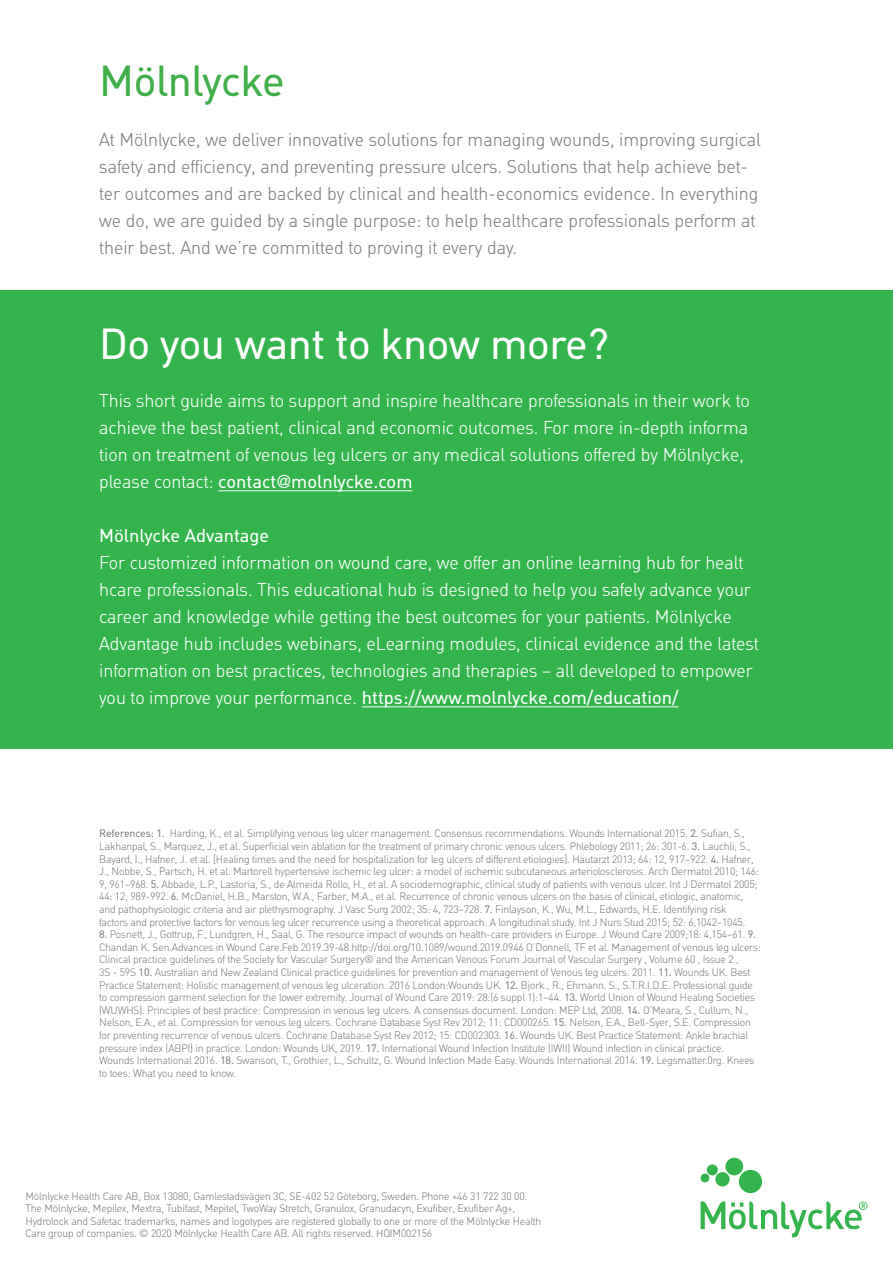
<style>
.page{position:relative;width:893px;height:1263px;background:#fff}
.page>*{position:absolute;margin:0;border:0;box-sizing:border-box;transform-origin:0 0}
.t1{font:42px "Molnlycke Din";letter-spacing:-.01em;color:#fff}
.t2{font:42px "Molnlycke Din";letter-spacing:-.01em;color:#40ae49}
.t3{font:300 18px/27px "Molnlycke Din";color:#fff}
.t4{font:300 18px/27px "Molnlycke Din";color:#808083}
.t5{font:18px "Molnlycke Din";color:#fff}
.t6{font:300 10.5px/12.6px "Molnlycke Din";letter-spacing:-.015em;color:#808083}
.s1{font-weight:400}
</style>
<div class="page">
<div style="left:0;top:290px;width:893px;height:458px;background:#34b44d"></div>
<hr style="left:362px;top:706px;width:317px;height:1px;background:#fff">
<hr style="left:218px;top:490px;width:194px;height:1px;background:#fff">
<svg style="left:701px;top:1201px;width:166px;height:36px"></svg>
<svg style="left:701px;top:1158px;width:61px;height:35px"></svg>
<h1 class="t2" style="left:99px;top:57px;width:187px">Mölnlycke</h1>
<p class="t4" style="left:99px;top:127px;width:663px">At Mölnlycke, we deliver innovative solutions for managing wounds, improving surgical safety and effciency, and preventing pressure ulcers. Solutions that help achieve bet&shy;ter outcomes and are backed by clinical and health-economics evidence. In everything we do, we are guided by a single purpose: to help healthcare professionals perform at their best. And we’re committed to proving it every day.</p>
<h1 class="t1" style="left:99px;top:319px;width:511px">Do you want to know more?</h1>
<p class="t3" style="left:99px;top:388px;width:652px">This short guide aims to support and inspire healthcare professionals in their work to achieve the best patient, clinical and economic outcomes. For more in-depth informa tion on treatment of venous leg ulcers or any medical solutions offered by Mölnlycke, please contact: <span class="s1">contact@molnlycke.com</span></p>
<p class="t5" style="left:99px;top:525px;width:172px">Mölnlycke Advantage</p>
<p class="t3" style="left:99px;top:550px;width:661px">For customized information on wound care, we offer an online learning hub for healt hcare professionals. This educational hub is designed to help you safely advance your career and knowledge while getting the best outcomes for your patients. Mölnlycke Advantage hub includes webinars, eLearning modules, clinical evidence and the latest information on best practices, technologies and therapies – all developed to empower you to improve your performance. <span class="s1">https://www.molnlycke.com/education/</span></p>
<p class="t6" style="left:99px;top:827px;width:661px"><span class="s1">References: 1.</span> Harding, K., et al. Simplifying venous leg ulcer management. Consensus recommendations. Wounds International 2015. <span class="s1">2.</span> Sufan, S., Lakhanpal, S., Marquez, J., et al. Superfcial vein ablation for the treatment of primary chronic venous ulcers. Phlebology 2011; 26: 301-6. <span class="s1">3.</span> Lauchli, S., Bayard, I., Hafner, J. et al. [Healing times and the need for hospitalization for leg ulcers of different etiologies]. Hautarzt 2013; 64: 12, 917–922. <span class="s1">4.</span> Hafner, J., Nobbe, S., Partsch, H. et al. Martorell hypertensive ischemic leg ulcer: a model of ischemic subcutaneous arteriolosclerosis. Arch Dermatol 2010; 146:<br>9, 961–968. <span class="s1">5.</span> Abbade, L.P., Lastoria, S., de Almeida Rollo, H., et al. A sociodemographic, clinical study of patients with venous ulcer. Int J Dermatol 2005;</p>
<p class="t6" style="left:99px;top:890px;width:648px">44: 12, 989-992. <span class="s1">6.</span> McDaniel, H.B., Marston, W.A., Farber, M.A., et al. Recurrence of chronic venous ulcers on the basis of clinical, etiologic, anatomic, and pathophysiologic criteria and air plethysmography. J Vasc Surg 2002; 35: 4, 723–728. <span class="s1">7.</span> Finlayson, K., Wu, M.L., Edwards, H.E. Identifying risk factors and protective factors for venous leg ulcer recurrence using a theoretical approach: A longitudinal study. Int J Nurs Stud 2015; 52: 6,1042–1045.</p>
<p class="t6" style="left:99px;top:928px;width:663px"><span class="s1">8.</span> Posnett, J., Gottrup, F., Lundgren, H., Saal, G. The resource impact of wounds on health-care providers in Europe. J Wound Care 2009;18: 4,154–61. <span class="s1">9.<br></span>Chandan K. Sen.Advances in Wound Care.Feb 2019.39-48.http://doi.org/10.1089/wound.2019.0946 O’Donnell, TF et al. Management of venous leg ulcers:<br>Clinical practice guidelines of the Society for Vascular Surgery® and the American Venous Forum Journal of Vascular Surgery , Volume 60 , Issue 2 ,<br>3S - 59S <span class="s1">10.</span> Australian and New Zealand Clinical practice guidelines for prevention and management of Venous leg ulcers. 2011. <span class="s1">11.</span> Wounds UK. Best Practice Statement: Holistic management of venous leg ulceration. 2016 London:Wounds UK. <span class="s1">12.</span> Bjork., R., Ehmann. S., S.T.R.I.D.E. Professional guide to compression garment selection for the lower extremity. Journal of Wound Care 2019: 28:(6 suppl 1):1–44. <span class="s1">13.</span> World Union of Wound Healing Societies (WUWHS). Principles of best practice: Compression in venous leg ulcers. A consensus document. London: MEP Ltd, 2008. <span class="s1">14.</span> O’Meara, S., Cullum, N., Nelson, E.A., et al. Compression for venous leg ulcers. Cochrane Database Syst Rev 2012; 11: CD000265. <span class="s1">15.</span> Nelson, E.A., Bell-Syer, S.E. Compression for preventing recurrence of venous ulcers. Cochrane Database Syst Rev 2012; 15: CD002303. <span class="s1">16.</span> Wounds UK. Best Practice Statement: Ankle brachial pressure index (ABPI) in practice. London: Wounds UK, 2019. <span class="s1">17.</span> International Wound Infection Institute (IWII) Wound infection in clinical practice.<br>Wounds International 2016. <span class="s1">18.</span> Swanson, T., Grothier, L., Schultz, G. Wound Infection Made Easy. Wounds International 2014. <span class="s1">19.</span> Legsmatter.0rg. Knees to toes: What you need to know.</p>
<p class="t6" style="left:26px;top:1190px;width:517px">Mölnlycke Health Care AB, Box 13080, Gamlestadsvägen 3C, SE-402 52 Göteborg, Sweden. Phone +46 31 722 30 00.<br>The Mölnlycke, Mepilex, Mextra, Tubifast, Mepitel, TwoWay Stretch, Granulox, Granudacyn, Exufber, Exufber Ag+, Hydrolock and Safetac trademarks, names and logotypes are registered globally to one or more of the Mölnlycke Health Care group of companies. © 2020 Mölnlycke Health Care AB. All rights reserved. HQIM002156</p>
</div>
